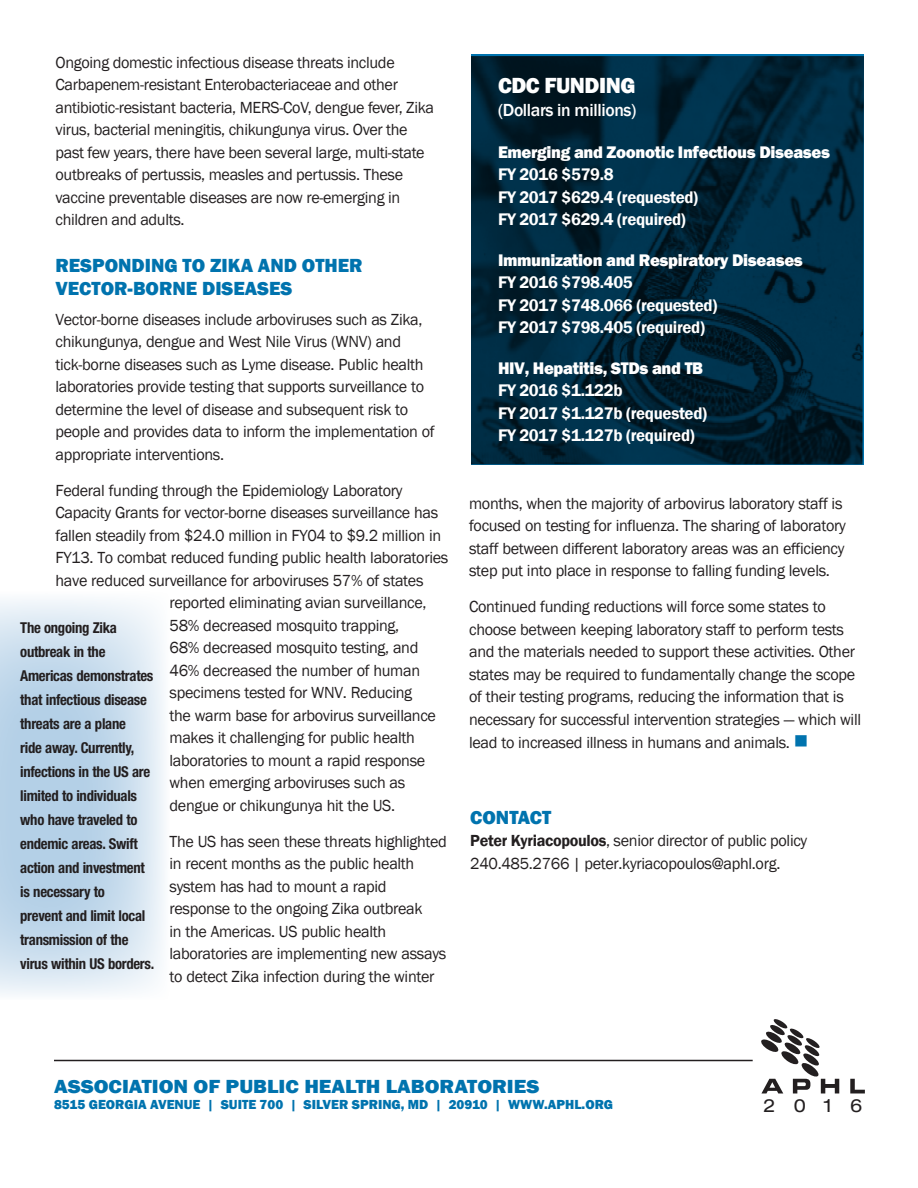
<style>
.page{position:relative;width:918px;height:1188px;background:#fff}
.page>*{position:absolute;margin:0;border:0;box-sizing:border-box;transform-origin:0 0}
.CDC_Funding_Bold{font:800 22.5px "Franklin Gothic";letter-spacing:-.02em;color:#fff}
.F1_SE{font:800 19.5px "Franklin Gothic";color:#0073ae}
.BottomBar{font:800 19.5px "Franklin Gothic";color:#0073ae;scale:1.1 1}
.t1{font:expanded 18.15px "Helvetica Neue LT Std";color:#231f20}
.CDC_Funding_Bold-2{font:500 18px "Franklin Gothic";letter-spacing:-.02em;color:#fff}
.CDC_Funding_Bold-3{font:600 17.25px "Franklin Gothic";letter-spacing:-.02em;color:#fff}
.CDC_Funding_Bold-4{font:800 17.25px "Franklin Gothic";letter-spacing:-.02em;color:#fff}
.Body_SE{font:16.5px/22.5px "Franklin Gothic";letter-spacing:-.02em;color:#231f20}
.F1_SE-2{font:16.5px/22.5px "Franklin Gothic";letter-spacing:-.02em;color:#231f20}
.Pull_Quotes{font:700 condensed 15px/24px "Helvetica Neue LT Std";letter-spacing:-.02em;color:#231f20}
.BottomBar-2{font:800 13.5px "Franklin Gothic";color:#0073ae}
.s1{color:#0073ae}
.s2{font-weight:600}
</style>
<div class="page">
<svg style="left:0;top:600px;width:164px;height:395px;background:#cadded"></svg>
<svg style="left:850px;top:1079px;width:15px;height:14px"></svg>
<svg style="left:761px;top:1019px;width:78px;height:74px"></svg>
<svg style="left:471px;top:54px;width:393px;height:410px;background:#00273c"></svg>
<hr style="left:54px;top:1060px;width:699px;height:1px;background:#231f20">
<p class="F1_SE-2" style="left:56px;top:51px;width:380px">Ongoing domestic infectious disease threats include Carbapenem-resistant Enterobacteriaceae and other antibiotic-resistant bacteria, MERS-CoV, dengue fever, Zika virus, bacterial meningitis, chikungunya virus. Over the past few years, there have been several large, multi-state outbreaks of pertussis, measles and pertussis. These vaccine preventable diseases are now re-emerging in children and adults.</p>
<p class="F1_SE" style="left:56px;top:253px;width:309px">RESPONDING TO ZIKA AND OTHER</p>
<p class="F1_SE" style="left:56px;top:276px;width:238px">VECTOR-BORNE DISEASES</p>
<p class="Body_SE" style="left:56px;top:308px;width:381px">Vector-borne diseases include arboviruses such as Zika, chikungunya, dengue and West Nile Virus (WNV) and tick-borne diseases such as Lyme disease. Public health laboratories provide testing that supports surveillance to determine the level of disease and subsequent risk to people and provides data to inform the implementation of appropriate interventions.</p>
<p class="Body_SE" style="left:56px;top:479px;width:349px">Federal funding through the Epidemiology Laboratory</p>
<p class="Body_SE" style="left:56px;top:502px;width:384px">Capacity Grants for vector-borne diseases surveillance has</p>
<p class="Body_SE" style="left:56px;top:524px;width:387px">fallen steadily from $24.0 million in FY04 to $9.2 million in</p>
<p class="Body_SE" style="left:56px;top:547px;width:394px">FY13. To combat reduced funding public health laboratories</p>
<p class="Body_SE" style="left:56px;top:569px;width:370px">have reduced surveillance for arboviruses 57% of states</p>
<p class="Body_SE" style="left:170px;top:592px;width:258px">reported eliminating avian surveillance,</p>
<p class="Body_SE" style="left:170px;top:614px;width:231px">58% decreased mosquito trapping,</p>
<p class="Body_SE" style="left:170px;top:637px;width:250px">68% decreased mosquito testing, and</p>
<p class="Body_SE" style="left:170px;top:659px;width:252px">46% decreased the number of human</p>
<p class="Body_SE" style="left:170px;top:682px;width:244px">specimens tested for WNV. Reducing</p>
<p class="Body_SE" style="left:170px;top:704px;width:268px">the warm base for arbovirus surveillance</p>
<p class="Body_SE" style="left:170px;top:727px;width:247px">makes it challenging for public health</p>
<p class="Body_SE" style="left:170px;top:749px;width:257px">laboratories to mount a rapid response</p>
<p class="Body_SE" style="left:170px;top:772px;width:237px">when emerging arboviruses such as</p>
<p class="Body_SE" style="left:170px;top:794px;width:227px">dengue or chikungunya hit the US.</p>
<p class="Body_SE" style="left:170px;top:830px;width:279px">The US has seen these threats highlighted in recent months as the public health system has had to mount a rapid response to the ongoing Zika outbreak<br>in the Americas. US public health laboratories are implementing new assays to detect Zika infection during the winter</p>
<p class="Pull_Quotes" style="left:20px;top:615px;width:136px">The ongoing Zika outbreak in the<br>Americas demonstrates that infectious disease threats are a plane<br>ride away. Currently, infections in the US are limited to individuals who have traveled to endemic areas. Swift action and investment is necessary to<br>prevent and limit local transmission of the virus within US borders.</p>
<p class="CDC_Funding_Bold" style="left:498px;top:71px;width:139px">CDC FUNDING</p>
<p class="CDC_Funding_Bold-2" style="left:498px;top:98px;width:140px">(Dollars in millions)</p>
<p class="CDC_Funding_Bold-4" style="left:498px;top:141px;width:334px">Emerging and Zoonotic Infectious Diseases</p>
<p class="CDC_Funding_Bold-3" style="left:498px;top:164px;width:117px">FY 2016 $579.8</p>
<p class="CDC_Funding_Bold-3" style="left:498px;top:186px;width:202px">FY 2017 $629.4 (requested)</p>
<p class="CDC_Funding_Bold-3" style="left:498px;top:209px;width:189px">FY 2017 $629.4 (required)</p>
<p class="CDC_Funding_Bold-4" style="left:498px;top:249px;width:306px">Immunization and Respiratory Diseases</p>
<p class="CDC_Funding_Bold-3" style="left:498px;top:272px;width:136px">FY 2016 $798.405</p>
<p class="CDC_Funding_Bold-3" style="left:498px;top:294px;width:221px">FY 2017 $748.066 (requested)</p>
<p class="CDC_Funding_Bold-3" style="left:498px;top:317px;width:209px">FY 2017 $798.405 (required)</p>
<p class="CDC_Funding_Bold-4" style="left:498px;top:357px;width:207px">HIV, Hepatitis, STDs and TB</p>
<p class="CDC_Funding_Bold-3" style="left:498px;top:380px;width:126px">FY 2016 $1.122b</p>
<p class="CDC_Funding_Bold-3" style="left:498px;top:402px;width:211px">FY 2017 $1.127b (requested)</p>
<p class="CDC_Funding_Bold-3" style="left:498px;top:425px;width:198px">FY 2017 $1.127b (required)</p>
<p class="Body_SE" style="left:469px;top:492px;width:378px">months, when the majority of arbovirus laboratory staff is focused on testing for influenza. The sharing of laboratory staff between different laboratory areas was an efficiency step put into place in response to falling funding levels.</p>
<p class="Body_SE" style="left:469px;top:596px;width:394px">Continued funding reductions will force some states to choose between keeping laboratory staff to perform tests and the materials needed to support these activities. Other states may be required to fundamentally change the scope of their testing programs, reducing the information that is necessary for successful intervention strategies — which will lead to increased illness in humans and animals. <span class="s1">■</span></p>
<p class="F1_SE" style="left:470px;top:804px;width:83px">CONTACT</p>
<p class="F1_SE-2" style="left:470px;top:830px;width:339px"><span class="s2">Peter Kyriacopoulos</span>, senior director of public policy<br>240.485.2766 | peter.kyriacopoulos@aphl.org.</p>
<p class="BottomBar" style="left:54px;top:1073px;width:443px">ASSOCIATION OF PUBLIC HEALTH LABORATORIES</p>
<p class="BottomBar-2" style="left:54px;top:1096px;width:561px">8515 GEORGIA AVENUE | SUITE 700 | SILVER SPRING, MD | 20910 | WWW.APHL.ORG</p>
<p class="t1" style="left:764px;top:1095px;width:100px">2 0 1 6</p>
</div>
